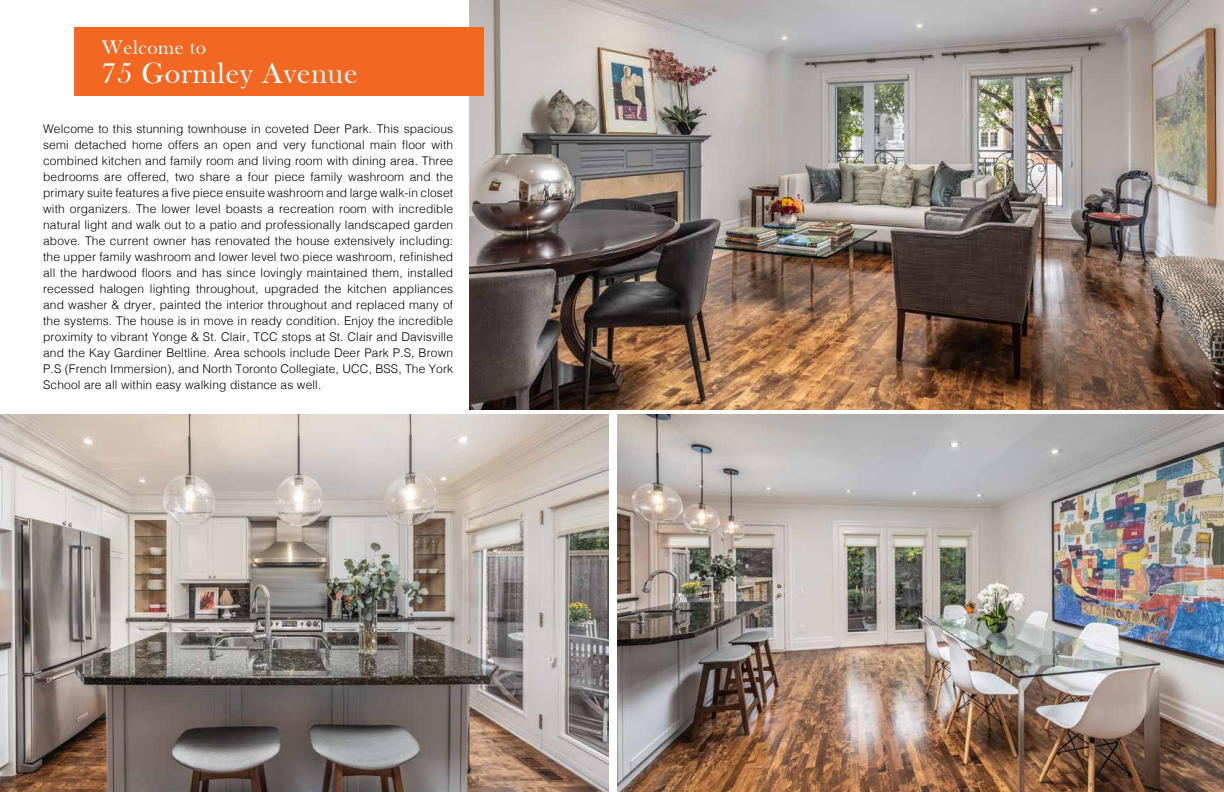
<style>
.page{position:relative;width:1224px;height:792px;background:#fff}
.page>*{position:absolute;margin:0;border:0;box-sizing:border-box;transform-origin:0 0}
.t1{font:30px "Bask Old Face";letter-spacing:.03em;color:#fff}
.t2{font:20px "Bask Old Face";letter-spacing:.03em;color:#fff}
.t3{font:300 12px/16px "Helvetica";letter-spacing:.01em;color:#000;text-align:justify}
</style>
<div class="page">
<img style="left:0;top:415px;width:609px;height:377px">
<img style="left:617px;top:415px;width:607px;height:377px">
<img style="left:469px;top:0;width:755px;height:410px">
<div style="left:74px;top:27px;width:410px;height:69px;background:#f26722"></div>
<h2 class="t2" style="left:102px;top:36px;width:106px">Welcome to</h2>
<h1 class="t1" style="left:102px;top:56px;width:257px">75 Gormley Avenue</h1>
<p class="t3" style="left:43px;top:120px;width:411px">Welcome to this stunning townhouse in coveted Deer Park. This spacious semi detached home offers an open and very functional main floor with combined kitchen and family room and living room with dining area. Three bedrooms are offered, two share a four piece family washroom and the primary suite features a five piece ensuite washroom and large walk-in closet with organizers. The lower level boasts a recreation room with incredible natural light and walk out to a patio and professionally landscaped garden above. The current owner has renovated the house extensively including: the upper family washroom and lower level two piece washroom, refinished all the hardwood floors and has since lovingly maintained them, installed recessed halogen lighting throughout, upgraded the kitchen appliances and washer &amp; dryer, painted the interior throughout and replaced many of the systems. The house is in move in ready condition. Enjoy the incredible proximity to vibrant Yonge &amp; St. Clair, TCC stops at St. Clair and Davisville and the Kay Gardiner Beltline. Area schools include Deer Park P.S, Brown P.S (French Immersion), and North Toronto Collegiate, UCC, BSS, The York School are all within easy walking distance as well.</p>
</div>
